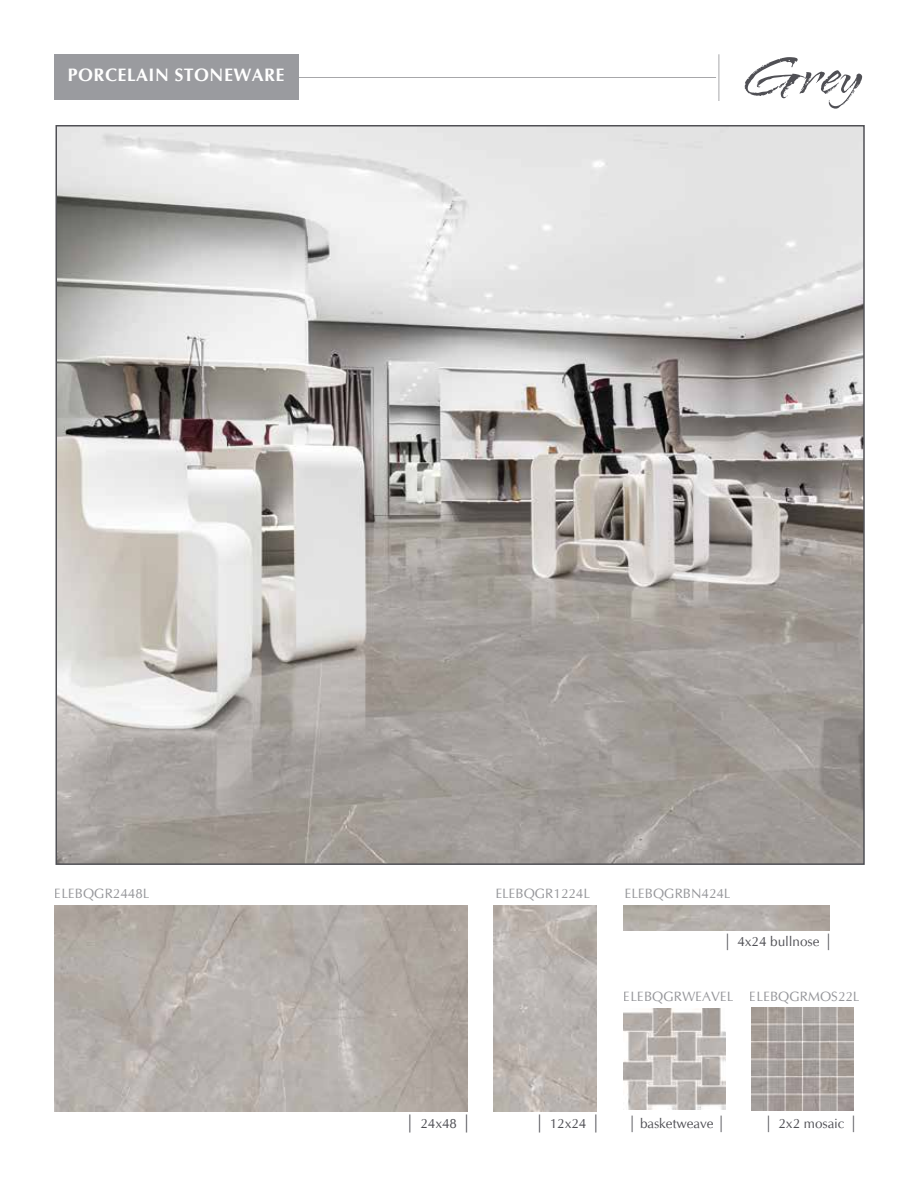
<style>
.page{position:relative;width:918px;height:1188px;background:#fff}
.page>*{position:absolute;margin:0;border:0;box-sizing:border-box;transform-origin:0 0}
.t1{font:63px "Arid ITCTT";color:#505055}
.t2{font:700 18px "CG Omega";letter-spacing:.025em;color:#fff}
.t3{font:13.5px "CG Omega";color:#737479}
.t4{font:13.5px "CG Omega";color:#505055}
.s1{font-size:16.5px}
.s2{font-size:18px}
</style>
<div class="page">
<img style="left:59px;top:128px;width:803px;height:734px">
<hr style="left:298px;top:77px;width:418px;height:1px;background:#505055">
<hr style="left:719px;top:54px;width:1px;height:47px;background:#505055">
<div style="left:54px;top:54px;width:244px;height:46px;background:#9a9b9f"></div>
<img style="left:494px;top:905px;width:103px;height:206px">
<img style="left:55px;top:905px;width:412px;height:206px">
<img style="left:624px;top:1009px;width:102px;height:101px">
<img style="left:751px;top:1008px;width:102px;height:102px">
<h2 class="t2" style="left:68px;top:63px;width:219px">PORCELAIN STONEWARE</h2>
<h1 class="t1" style="left:744px;top:42px;width:120px">Grey</h1>
<p class="t3" style="left:55px;top:885px;width:96px">ELEBQGR2448L</p>
<p class="t3" style="left:495px;top:885px;width:96px">ELEBQGR1224L</p>
<p class="t3" style="left:625px;top:885px;width:108px">ELEBQGRBN424L</p>
<p class="t4" style="left:723px;top:934px;width:111px"><span class="s1">|</span> 4x24 bullnose <span class="s1">|</span></p>
<p class="t3" style="left:624px;top:988px;width:237px">ELEBQGRWEAVEL ELEBQGRMOS22L</p>
<p class="t4" style="left:406px;top:1116px;width:67px"><span class="s2">|</span> 24x48 <span class="s2">|</span></p>
<p class="t4" style="left:535px;top:1116px;width:67px"><span class="s2">|</span> 12x24 <span class="s2">|</span></p>
<p class="t4" style="left:628px;top:1115px;width:99px"><span class="s1">|</span> basketweave <span class="s1">|</span></p>
<p class="t4" style="left:764px;top:1116px;width:95px"><span class="s1">|</span> 2x2 mosaic <span class="s1">|</span></p>
</div>
